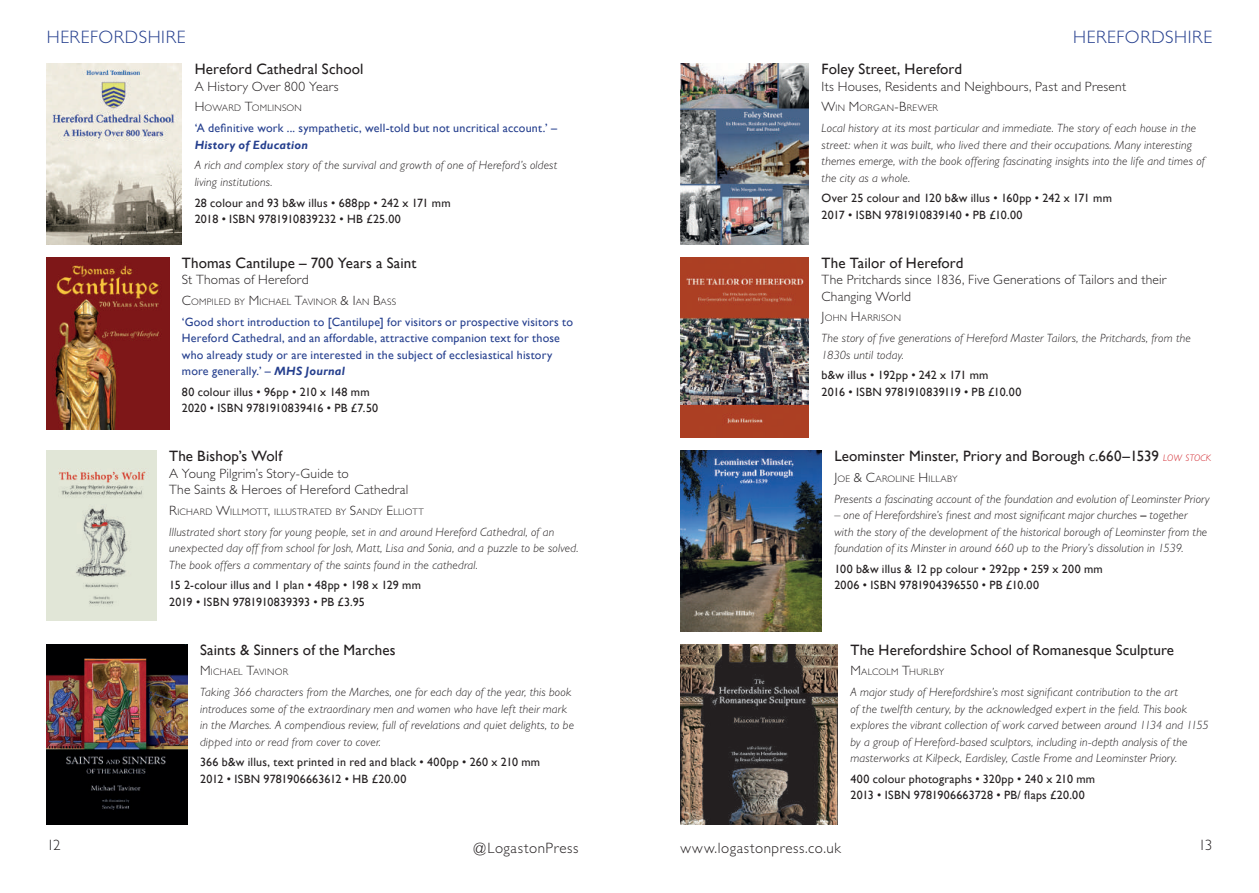
<style>
.page{position:relative;width:1259px;height:893px;background:#fff}
.page>*{position:absolute;margin:0;border:0;box-sizing:border-box;transform-origin:0 0}
.t1{font:300 18px "Gill Sans";letter-spacing:.035em;color:#253f8e}
.t2{font:15px "Gill Sans";letter-spacing:.01em;color:#231f20}
.t3{font:300 15px "Gill Sans";letter-spacing:.035em;color:#231f20}
.t4{font:300 13.5px/16.5px "Gill Sans";letter-spacing:.015em;color:#231f20}
.t5{font:italic 300 12px/16.5px "Gill Sans";letter-spacing:.015em;color:#231f20}
.t6{font:12px/16.5px "Gill Sans";letter-spacing:.015em;color:#231f20}
.t7{font:12px/16.5px "Gill Sans";letter-spacing:.015em;color:#253f8e}
.t8{font:italic 700 12px "Gill Sans";letter-spacing:.02em;color:#253f8e}
.t9{font:300 9.45px "Gill Sans";letter-spacing:.025em;color:#231f20}
.s1{font-size:13.5px}
.s2{font-weight:700;font-style:italic}
.s3{font-style:italic}
.s4{font-weight:300;font-style:italic;font-size:9.45px;color:#d1232a}
.s5{font-weight:400;font-style:normal}
</style>
<div class="page">
<img style="left:47px;top:451px;width:109px;height:170px">
<img style="left:47px;top:644px;width:140px;height:181px">
<img style="left:47px;top:257px;width:122px;height:172px">
<img style="left:680px;top:451px;width:141px;height:180px">
<img style="left:680px;top:257px;width:129px;height:181px">
<img style="left:680px;top:64px;width:128px;height:180px">
<img style="left:680px;top:644px;width:157px;height:181px">
<img style="left:47px;top:64px;width:135px;height:180px">
<h1 class="t1" style="left:47px;top:26px;width:140px">HEREFORDSHIRE</h1>
<h1 class="t1" style="left:1073px;top:26px;width:140px">HEREFORDSHIRE</h1>
<p class="t2" style="left:195px;top:60px;width:170px">Hereford Cathedral School</p>
<p class="t4" style="left:195px;top:78px;width:145px">A History Over 800 Years</p>
<p class="t9" style="left:195px;top:103px;width:109px"><span class="s1">H</span> OWARD <span class="s1">T</span>OMLINSON</p>
<p class="t7" style="left:195px;top:120px;width:364px">‘A definitive work ... sympathetic, well-told but not uncritical account.’ –</p>
<p class="t8" style="left:195px;top:138px;width:115px">History of Education</p>
<p class="t5" style="left:195px;top:157px;width:364px">A rich and complex story of the survival and growth of one of Hereford’s oldest living institutions.</p>
<p class="t6" style="left:195px;top:195px;width:257px">28 colour and 93 b&amp;w illus • 688pp • 242 x 171 mm<br>2018 • ISBN 9781910839232 • HB £25.00</p>
<p class="t2" style="left:182px;top:254px;width:236px">Thomas Cantilupe – 700 Years a Saint</p>
<p class="t4" style="left:182px;top:271px;width:128px">St Thomas of Hereford</p>
<p class="t9" style="left:182px;top:296px;width:216px"><span class="s1">C</span>OMPILED BY <span class="s1">M</span> ICHAEL <span class="s1">T</span>AVINOR <span class="s1">&amp; I</span>AN <span class="s1">B</span>ASS</p>
<p class="t7" style="left:182px;top:314px;width:393px">‘Good short introduction to [Cantilupe] for visitors or prospective visitors to Hereford Cathedral, and an affordable, attractive companion text for those who already study or are interested in the subject of ecclesiastical history more generally.’ – <span class="s2">MHS Journal</span></p>
<p class="t6" style="left:182px;top:384px;width:198px">80 colour illus • 96pp • 210 x 148 mm<br>2020 • ISBN 9781910839416 • PB £7.50</p>
<p class="t2" style="left:169px;top:447px;width:114px">The Bishop’s Wolf</p>
<p class="t4" style="left:169px;top:465px;width:241px">A Young Pilgrim’s Story-Guide to<br>The Saints &amp; Heroes of Hereford Cathedral</p>
<p class="t9" style="left:169px;top:506px;width:256px"><span class="s1">R</span>ICHARD <span class="s1">W</span>ILLMOTT<span class="s1">,</span> ILLUSTRATED BY <span class="s1">S</span>ANDY <span class="s1">E</span> LLIOTT</p>
<p class="t5" style="left:169px;top:523px;width:411px">Illustrated short story for young people, set in and around Hereford Cathedral, of an unexpected day off from school for Josh, Matt, Lisa and Sonia, and a puzzle to be solved.<br>The book offers a commentary of the saints found in the cathedral.</p>
<p class="t6" style="left:169px;top:577px;width:253px">15 2-colour illus and 1 plan • 48pp • 198 x 129 mm<br>2019 • ISBN 9781910839393 • PB £3.95</p>
<p class="t2" style="left:200px;top:641px;width:197px">Saints &amp; Sinners of the Marches</p>
<p class="t9" style="left:200px;top:667px;width:90px"><span class="s1">M</span> ICHAEL <span class="s1">T</span>AVINOR</p>
<p class="t5" style="left:200px;top:684px;width:375px">Taking 366 characters from the Marches, one for each day of the year, this book introduces some of the extraordinary men and women who have left their mark in the Marches. A compendious review, full of revelations and quiet delights, to be dipped into or read from cover to cover.</p>
<p class="t6" style="left:200px;top:754px;width:342px">366 b&amp;w illus, text printed in red and black • 400pp • 260 x 210 mm<br>2012 • ISBN 9781906663612 • HB £20.00</p>
<p class="t2" style="left:821px;top:60px;width:142px">Foley Street, Hereford</p>
<p class="t4" style="left:821px;top:78px;width:306px">Its Houses, Residents and Neighbours, Past and Present</p>
<p class="t9" style="left:821px;top:103px;width:118px"><span class="s1">W</span>IN <span class="s1">M</span> ORGAN<span class="s1">-B</span> REWER</p>
<p class="t5" style="left:821px;top:120px;width:385px">Local history at its most particular and immediate. The story of each house in the street: when it was built, who lived there and their occupations. Many interesting themes emerge, with the book offering fascinating insights into the life and times of the city as a whole.</p>
<p class="t6" style="left:821px;top:190px;width:292px">Over 25 colour and 120 b&amp;w illus • 160pp • 242 x 171 mm<br>2017 • ISBN 9781910839140 • PB £10.00</p>
<p class="t2" style="left:821px;top:254px;width:143px">The Tailor of Hereford</p>
<p class="t4" style="left:821px;top:271px;width:346px">The Pritchards since 1836, Five Generations of Tailors and their<br>Changing World</p>
<p class="t9" style="left:821px;top:313px;width:81px"><span class="s1">J</span>OHN <span class="s1">H</span>ARRISON</p>
<p class="t5" style="left:821px;top:330px;width:371px">The story of five generations of Hereford Master Tailors, the Pritchards, from the<br>1830s until today.</p>
<p class="t6" style="left:821px;top:367px;width:201px">b&amp;w illus • 192pp • 242 x 171 mm<br>2016 • ISBN 9781910839119 • PB £10.00</p>
<p class="t2" style="left:834px;top:447px;width:378px">Leominster Minster, Priory and Borough <span class="s3">c</span>.660–1539 <span class="s4">LOW STOCK</span></p>
<p class="t9" style="left:834px;top:473px;width:125px"><span class="s1">J</span>OE <span class="s1">&amp; C</span>AROLINE <span class="s1">H</span> ILLABY</p>
<p class="t5" style="left:834px;top:490px;width:377px">Presents a fascinating account of the foundation and evolution of Leominster Priory</p>
<p class="t5" style="left:834px;top:507px;width:374px">– one of Herefordshire’s finest and most significant major churches <span class="s5">–</span> together with the story of the development of the historical borough of Leominster from the foundation of its Minster in around 660 up to the Priory’s dissolution in 1539.</p>
<p class="t6" style="left:834px;top:561px;width:270px">100 b&amp;w illus &amp; 12 pp colour • 292pp • 259 x 200 mm<br>2006 • ISBN 9781904396550 • PB £10.00</p>
<p class="t2" style="left:850px;top:641px;width:325px">The Herefordshire School of Romanesque Sculpture</p>
<p class="t9" style="left:850px;top:667px;width:95px"><span class="s1">M</span> ALCOLM <span class="s1">T</span>HURLBY</p>
<p class="t5" style="left:850px;top:684px;width:360px">A major study of Herefordshire’s most significant contribution to the art<br>of the twelfth century, by the acknowledged expert in the field. This book explores the vibrant collection of work carved between around 1134 and 1155 by a group of Hereford-based sculptors, including in-depth analysis of the masterworks at Kilpeck, Eardisley, Castle Frome and Leominster Priory.</p>
<p class="t6" style="left:850px;top:771px;width:246px">400 colour photographs • 320pp • 240 x 210 mm<br>2013 • ISBN 9781906663728 • PB/ flaps £20.00</p>
<p class="t3" style="left:47px;top:837px;width:15px">12</p>
<p class="t3" style="left:474px;top:839px;width:106px">@LogastonPress</p>
<p class="t3" style="left:680px;top:839px;width:162px">www.logastonpress.co.uk</p>
<p class="t3" style="left:1198px;top:837px;width:15px">13</p>
</div>
